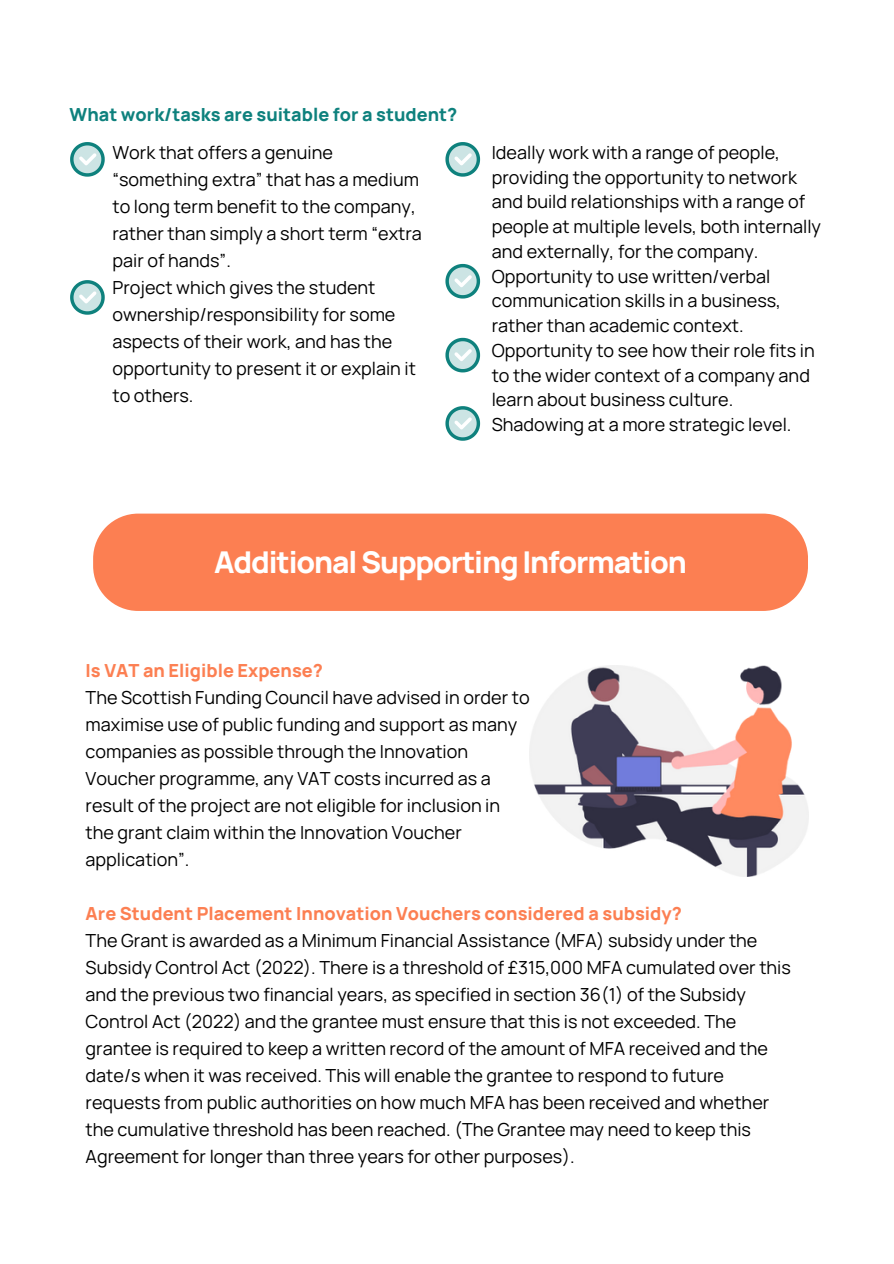
<style>
.page{position:relative;width:894px;height:1264px;background:#fff}
.page>*{position:absolute;margin:0;border:0;box-sizing:border-box;transform-origin:0 0}
.t1{font:800 30px "Manrope";letter-spacing:-.04em;color:#fff}
.t2{font:18px/27px "Manrope";color:#000}
.t3{font:800 18px "Manrope";color:#fc7f52}
.t4{font:800 18px "Manrope";color:#0e817d}
</style>
<div class="page">
<svg style="left:445px;top:142px;width:35px;height:35px"></svg>
<svg style="left:445px;top:264px;width:35px;height:34px"></svg>
<svg style="left:445px;top:338px;width:35px;height:34px"></svg>
<svg style="left:445px;top:406px;width:35px;height:35px"></svg>
<svg style="left:70px;top:142px;width:35px;height:35px"></svg>
<svg style="left:70px;top:280px;width:35px;height:35px"></svg>
<div style="left:93px;top:513px;width:714px;height:98px;background:#fc7f52"></div>
<img style="left:529px;top:665px;width:279px;height:212px">
<p class="t4" style="left:70px;top:102px;width:389px">What work/tasks are suitable for a student?</p>
<h2 class="t2" style="left:112px;top:138px;width:311px">Work that offers a genuine “something extra” that has a medium to long term benefit to the company, rather than simply a short term “extra pair of hands”.</h2>
<p class="t2" style="left:112px;top:273px;width:305px">Project which gives the student ownership/responsibility for some aspects of their work, and has the opportunity to present it or explain it to others.</p>
<p class="t2" style="left:491px;top:140px;width:331px;line-height:24.8px">Ideally work with a range of people, providing the opportunity to network and build relationships with a range of people at multiple levels, both internally and externally, for the company.</p>
<p class="t2" style="left:491px;top:263px;width:291px;line-height:24.8px">Opportunity to use written/verbal communication skills in a business, rather than academic context.</p>
<p class="t2" style="left:491px;top:338px;width:324px;line-height:24.8px">Opportunity to see how their role fits in to the wider context of a company and learn about business culture.</p>
<p class="t2" style="left:491px;top:411px;width:301px">Shadowing at a more strategic level.</p>
<p class="t1" style="left:214px;top:541px;width:474px">Additional Supporting Information</p>
<p class="t3" style="left:86px;top:657px;width:239px">Is VAT an Eligible Expense?</p>
<p class="t2" style="left:86px;top:683px;width:445px">The Scottish Funding Council have advised in order to</p>
<p class="t2" style="left:86px;top:710px;width:433px">maximise use of public funding and support as many</p>
<p class="t2" style="left:86px;top:737px;width:384px">companies as possible through the Innovation</p>
<p class="t2" style="left:86px;top:764px;width:406px">Voucher programme, any VAT costs incurred as a</p>
<p class="t2" style="left:86px;top:791px;width:416px">result of the project are not eligible for inclusion in</p>
<h1 class="t2" style="left:86px;top:818px;width:377px">the grant claim within the Innovation Voucher</h1>
<p class="t2" style="left:86px;top:845px;width:105px">application”.</p>
<p class="t3" style="left:86px;top:900px;width:597px">Are Student Placement Innovation Vouchers considered a subsidy?</p>
<p class="t2" style="left:86px;top:926px;width:706px">The Grant is awarded as a Minimum Financial Assistance (MFA) subsidy under the Subsidy Control Act (2022). There is a threshold of £315,000 MFA cumulated over this and the previous two financial years, as specified in section 36(1) of the Subsidy Control Act (2022) and the grantee must ensure that this is not exceeded. The grantee is required to keep a written record of the amount of MFA received and the date/s when it was received. This will enable the grantee to respond to future requests from public authorities on how much MFA has been received and whether the cumulative threshold has been reached. (The Grantee may need to keep this Agreement for longer than three years for other purposes).</p>
</div>
